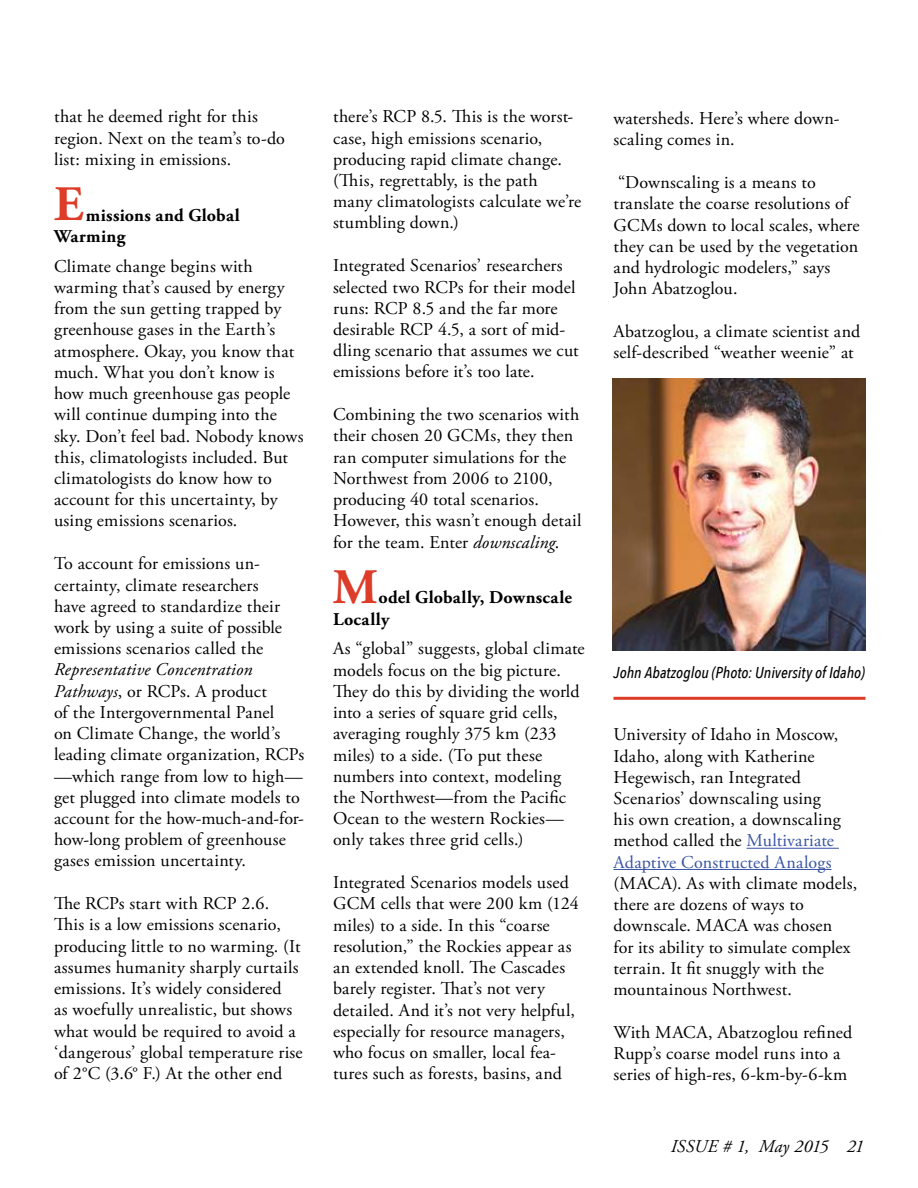
<style>
.page{position:relative;width:918px;height:1188px;background:#fff}
.page>*{position:absolute;margin:0;border:0;box-sizing:border-box;transform-origin:0 0}
.t1{font:700 49.5px "Adobe Garamond Pro";color:#dd3c28}
.t2{font:18px/21.1px "Adobe Garamond Pro";letter-spacing:.01em;color:#000}
.t3{font:700 18px/21.1px "Adobe Garamond Pro";letter-spacing:.015em;color:#000}
.t4{font:italic 18px "Adobe Garamond Pro";color:#000}
.t5{font:italic 500 15.75px "Avenir Next Condensed";color:#000}
.s1{font-style:italic}
.s2{color:#3953a4}
</style>
<div class="page">
<hr style="left:747px;top:848px;width:92px;height:1px;background:#3953a4">
<hr style="left:614px;top:869px;width:218px;height:1px;background:#3953a4">
<img style="left:612px;top:379px;width:254px;height:271px">
<hr style="left:614px;top:697px;width:252px;height:3px;background:#dd3c28">
<p class="t2" style="left:54px;top:107px;width:232px">that he deemed right for this region. Next on the team’s to-do list: mixing in emissions.</p>
<p class="t3" style="left:54px;top:205px;width:187px;text-indent:32px">missions and Global<br>Warming</p>
<p class="t2" style="left:54px;top:256px;width:251px">Climate change begins with warming that’s caused by energy from the sun getting trapped by greenhouse gases in the Earth’s atmosphere. Okay, you know that much. What you don’t know is how much greenhouse gas people will continue dumping into the sky. Don’t feel bad. Nobody knows this, climatologists included. But climatologists do know how to account for this uncertainty, by using emissions scenarios.</p>
<p class="t2" style="left:54px;top:554px;width:230px">To account for emissions un&shy;certainty, climate researchers have agreed to standardize their work by using a suite of possible emissions scenarios called the</p>
<p class="t2" style="left:54px;top:660px;width:252px"><span class="s1">Representative Concentration<br>Pathways</span>, or RCPs. A product<br>of the Intergovernmental Panel<br>on Climate Change, the world’s leading climate organization, RCPs —which range from low to high— get plugged into climate models to account for the how-much-and-for&shy;how-long problem of greenhouse gases emission uncertainty.</p>
<p class="t2" style="left:54px;top:894px;width:250px">The RCPs start with RCP 2.6.<br>This is a low emissions scenario, producing little to no warming. (It assumes humanity sharply curtails emissions. It’s widely considered<br>as woefully unrealistic, but shows what would be required to avoid a ‘dangerous’ global temperature rise of 2°C (3.6° F.) At the other end</p>
<h1 class="t1" style="left:54px;top:176px;width:31px">E</h1>
<p class="t2" style="left:333px;top:107px;width:250px">there’s RCP 8.5. This is the worst&shy;case, high emissions scenario, producing rapid climate change. (This, regrettably, is the path many climatologists calculate we’re stumbling down.)</p>
<p class="t2" style="left:333px;top:256px;width:247px">Integrated Scenarios’ researchers selected two RCPs for their model runs: RCP 8.5 and the far more desirable RCP 4.5, a sort of mid&shy;dling scenario that assumes we cut emissions before it’s too late.</p>
<p class="t2" style="left:333px;top:405px;width:250px">Combining the two scenarios with their chosen 20 GCMs, they then ran computer simulations for the<br>Northwest from 2006 to 2100, producing 40 total scenarios.<br>However, this wasn’t enough detail for the team. Enter <span class="s1">downscaling</span>.</p>
<p class="t3" style="left:333px;top:587px;width:240px;text-indent:46px">odel Globally, Downscale<br>Locally</p>
<p class="t2" style="left:333px;top:639px;width:253px">As “global” suggests, global climate models focus on the big picture.<br>They do this by dividing the world into a series of square grid cells, averaging roughly 375 km (233 miles) to a side. (To put these numbers into context, modeling the Northwest—from the Pacific<br>Ocean to the western Rockies— only takes three grid cells.)</p>
<p class="t2" style="left:333px;top:873px;width:247px">Integrated Scenarios models used GCM cells that were 200 km (124 miles) to a side. In this “coarse resolution,” the Rockies appear as an extended knoll. The Cascades barely register. That’s not very detailed. And it’s not very helpful, especially for resource managers, who focus on smaller, local fea&shy;tures such as forests, basins, and</p>
<h1 class="t1" style="left:333px;top:558px;width:46px">M</h1>
<p class="t2" style="left:614px;top:108px;width:228px">watersheds. Here’s where down&shy;scaling comes in.</p>
<p class="t2" style="left:614px;top:172px;width:248px">“Downscaling is a means to translate the coarse resolutions of<br>GCMs down to local scales, where they can be used by the vegetation and hydrologic modelers,” says<br>John Abatzoglou.</p>
<p class="t2" style="left:614px;top:321px;width:248px">Abatzoglou, a climate scientist and self-described “weather weenie” at</p>
<p class="t5" style="left:614px;top:663px;width:253px">John Abatzoglou (Photo: University of Idaho)</p>
<p class="t2" style="left:614px;top:725px;width:229px">University of Idaho in Moscow,<br>Idaho, along with Katherine<br>Hegewisch, ran Integrated<br>Scenarios’ downscaling using his own creation, a downscaling method called the <span class="s2">Multivariate<br>Adaptive Constructed Analogs</span></p>
<p class="t2" style="left:614px;top:873px;width:245px">(MACA). As with climate models, there are dozens of ways to downscale. MACA was chosen<br>for its ability to simulate complex terrain. It fit snuggly with the mountainous Northwest.</p>
<p class="t2" style="left:614px;top:1022px;width:240px">With MACA, Abatzoglou refined<br>Rupp’s coarse model runs into a series of high-res, 6-km-by-6-km</p>
<p class="t4" style="left:671px;top:1135px;width:195px">ISSUE # 1, May 2015 21</p>
</div>
